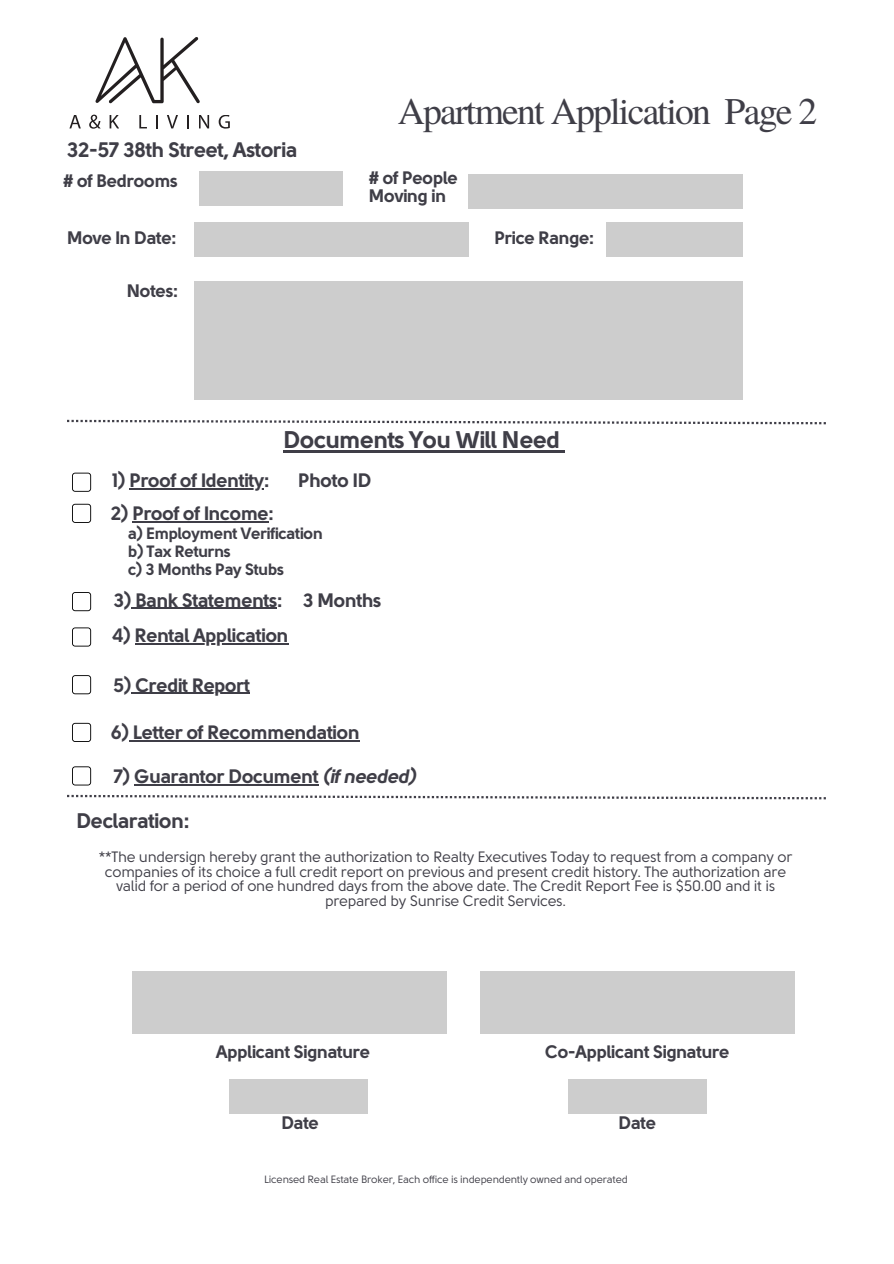
<style>
.page{position:relative;width:894px;height:1264px;background:#fff}
.page>*{position:absolute;margin:0;border:0;box-sizing:border-box;transform-origin:0 0}
.t1{font:37.65px "Te X Gyre Termes";letter-spacing:-.045em;color:#3f3e47}
.t2{font:700 24px "Solomon Sans";letter-spacing:-.025em;color:#3f3e47}
.t3{font:700 21px "Solomon Sans";letter-spacing:-.025em;color:#3f3e47}
.t4{font:700 19.35px "Solomon Sans";letter-spacing:-.025em;color:#3f3e47}
.t5{font:700 18px/18px "Solomon Sans";letter-spacing:-.025em;color:#3f3e47}
.t6{font:700 16.35px/18px "Solomon Sans";letter-spacing:-.025em;color:#3f3e47}
.t7{font:15px/14.7px "Solomon Sans";letter-spacing:-.025em;color:#3f3e47;text-align:center}
.t8{font:10.5px "Solomon Sans";letter-spacing:-.025em;color:#3f3e47}
.s1{font-style:italic}
</style>
<div class="page">
<div style="left:199px;top:172px;width:143px;height:34px;background:#cdcdcd"></div>
<div style="left:605px;top:222px;width:137px;height:34px;background:#cdcdcd"></div>
<div style="left:195px;top:222px;width:274px;height:34px;background:#cdcdcd"></div>
<div style="left:469px;top:174px;width:273px;height:34px;background:#cdcdcd"></div>
<svg style="left:67px;top:420px;width:758px;height:4px"></svg>
<svg style="left:67px;top:794px;width:758px;height:5px"></svg>
<div style="left:195px;top:281px;width:547px;height:118px;background:#cdcdcd"></div>
<div style="left:132px;top:971px;width:314px;height:62px;background:#cdcdcd"></div>
<div style="left:480px;top:971px;width:314px;height:62px;background:#cdcdcd"></div>
<div style="left:230px;top:1079px;width:138px;height:34px;background:#cdcdcd"></div>
<div style="left:568px;top:1079px;width:138px;height:34px;background:#cdcdcd"></div>
<svg style="left:69px;top:115px;width:12px;height:13px"></svg>
<svg style="left:89px;top:115px;width:12px;height:14px"></svg>
<svg style="left:109px;top:115px;width:10px;height:13px"></svg>
<svg style="left:139px;top:115px;width:8px;height:13px"></svg>
<svg style="left:156px;top:115px;width:2px;height:13px"></svg>
<svg style="left:167px;top:115px;width:11px;height:13px"></svg>
<svg style="left:187px;top:115px;width:1px;height:13px"></svg>
<svg style="left:95px;top:37px;width:104px;height:66px"></svg>
<svg style="left:199px;top:115px;width:10px;height:13px"></svg>
<svg style="left:218px;top:115px;width:12px;height:14px"></svg>
<svg style="left:72px;top:472px;width:19px;height:20px"></svg>
<hr style="left:129px;top:488px;width:135px;height:1px;background:#3f3e47">
<hr style="left:131px;top:608px;width:146px;height:1px;background:#3f3e47">
<hr style="left:135px;top:643px;width:153px;height:1px;background:#3f3e47">
<hr style="left:129px;top:740px;width:230px;height:1px;background:#3f3e47">
<hr style="left:283px;top:450px;width:276px;height:2px;background:#3f3e47">
<hr style="left:132px;top:521px;width:136px;height:1px;background:#3f3e47">
<hr style="left:131px;top:693px;width:119px;height:1px;background:#3f3e47">
<hr style="left:134px;top:784px;width:184px;height:1px;background:#3f3e47">
<svg style="left:72px;top:504px;width:19px;height:19px"></svg>
<svg style="left:72px;top:592px;width:19px;height:19px"></svg>
<svg style="left:72px;top:627px;width:19px;height:19px"></svg>
<svg style="left:72px;top:675px;width:19px;height:19px"></svg>
<svg style="left:72px;top:723px;width:19px;height:19px"></svg>
<svg style="left:72px;top:766px;width:19px;height:19px"></svg>
<h4 class="t3" style="left:67px;top:140px;width:232px">32-57 38th Street, Astoria</h4>
<p class="t5" style="left:63px;top:173px;width:116px"># of Bedrooms</p>
<h3 class="t5" style="left:67px;top:229px;width:111px">Move In Date:</h3>
<h4 class="t5" style="left:127px;top:282px;width:53px">Notes:</h4>
<p class="t1" style="left:397px;top:84px;width:421px">Apartment Application Page 2</p>
<h3 class="t5" style="left:369px;top:170px;width:91px"># of People<br>Moving in</h3>
<p class="t5" style="left:494px;top:229px;width:102px">Price Range:</p>
<p class="t2" style="left:283px;top:429px;width:278px">Documents You Will Need</p>
<h1 class="t4" style="left:112px;top:472px;width:159px">1) Proof of Identity:</h1>
<h3 class="t4" style="left:298px;top:472px;width:75px">Photo ID</h3>
<p class="t4" style="left:111px;top:504px;width:165px">2) Proof of Income:</p>
<p class="t6" style="left:128px;top:525px;width:196px">a) Employment Verification b) Tax Returns</p>
<h3 class="t6" style="left:128px;top:561px;width:157px">c) 3 Months Pay Stubs</h3>
<h4 class="t4" style="left:114px;top:591px;width:269px">3) Bank Statements: 3 Months</h4>
<h4 class="t4" style="left:112px;top:626px;width:178px">4) Rental Application</h4>
<p class="t4" style="left:113px;top:676px;width:138px">5) Credit Report</p>
<h4 class="t4" style="left:111px;top:724px;width:250px">6) Letter of Recommendation</h4>
<h5 class="t4" style="left:114px;top:767px;width:304px">7) Guarantor Document <span class="s1">(if needed)</span></h5>
<h3 class="t3" style="left:76px;top:810px;width:115px">Declaration:</h3>
<h2 class="t7" style="left:99px;top:850px;width:695px">**The undersign hereby grant the authorization to Realty Executives Today to request from a company or companies of its choice a full credit report on previous and present credit history. The authorization are valid for a period of one hundred days from the above date. The Credit Report Fee is $50.00 and it is prepared by Sunrise Credit Services.</h2>
<p class="t5" style="left:216px;top:1043px;width:155px">Applicant Signature</p>
<h3 class="t5" style="left:545px;top:1043px;width:186px">Co-Applicant Signature</h3>
<p class="t5" style="left:281px;top:1114px;width:39px">Date</p>
<h3 class="t5" style="left:618px;top:1114px;width:39px">Date</h3>
<p class="t8" style="left:264px;top:1174px;width:365px">Licensed Real Estate Broker, Each office is independently owned and operated</p>
</div>
